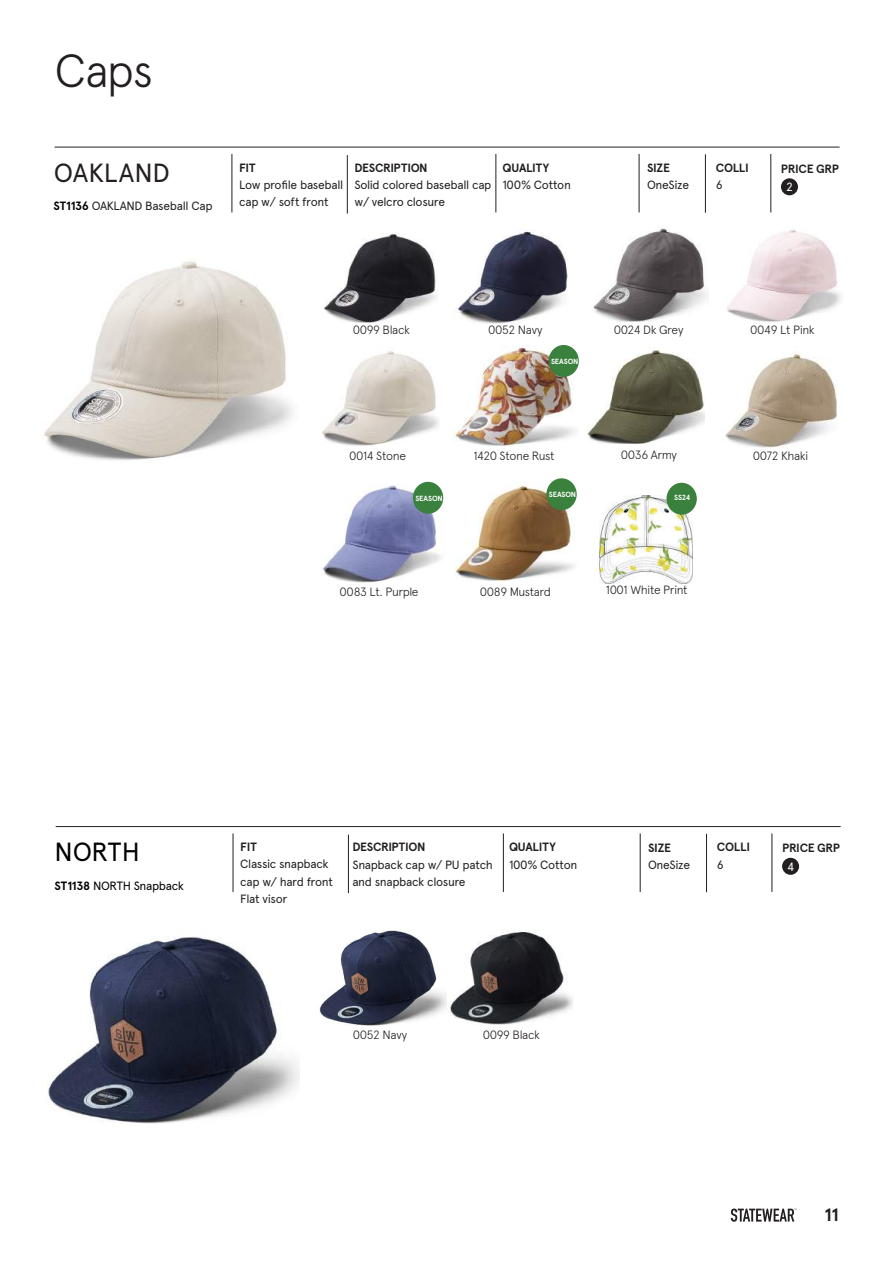
<style>
.page{position:relative;width:893px;height:1263px;background:#fff}
.page>*{position:absolute;margin:0;border:0;box-sizing:border-box;transform-origin:0 0}
.t1{font:300 46.5px "Apercu";color:#231f20}
.t2{font:26.25px "Apercu";letter-spacing:-.005em;color:#231f20}
.t3{font:26.25px "Apercu";letter-spacing:-.015em;color:#000}
.t4{font:700 18px "Apercu";color:#231f20}
.t5{font:12px/17.2px "Apercu";letter-spacing:-.025em;color:#231f20}
.t6{font:300 12px "Apercu";letter-spacing:-.035em;color:#231f20}
.t7{font:700 12px "Apercu";letter-spacing:-.025em;color:#231f20}
.t8{font:12px "Apercu";letter-spacing:-.03em;color:#000}
.t9{font:12px "Apercu";color:#fff}
.t10{font:700 7.5px "Apercu";letter-spacing:-.015em;color:#fff}
.s1{font-weight:700;color:#000}
.s2{font-weight:700}
</style>
<div class="page">
<svg style="left:731px;top:1208px;width:65px;height:14px"></svg>
<img style="left:324px;top:234px;width:112px;height:88px">
<img style="left:456px;top:231px;width:112px;height:93px">
<img style="left:593px;top:228px;width:114px;height:93px">
<img style="left:726px;top:229px;width:115px;height:92px">
<img style="left:455px;top:482px;width:122px;height:99px">
<img style="left:454px;top:345px;width:124px;height:101px">
<img style="left:588px;top:349px;width:117px;height:94px">
<img style="left:321px;top:485px;width:123px;height:98px">
<img style="left:44px;top:261px;width:249px;height:200px">
<hr style="left:55px;top:147px;width:784px;height:1px;background:#231f20">
<div style="left:781px;top:178px;width:17px;height:17px;background:#231f20;border-radius:50%"></div>
<hr style="left:232px;top:154px;width:1px;height:58px;background:#231f20">
<hr style="left:495px;top:154px;width:1px;height:58px;background:#231f20">
<hr style="left:639px;top:154px;width:1px;height:58px;background:#231f20">
<hr style="left:770px;top:154px;width:1px;height:58px;background:#231f20">
<hr style="left:705px;top:154px;width:1px;height:59px;background:#231f20">
<hr style="left:347px;top:155px;width:1px;height:59px;background:#231f20">
<img style="left:322px;top:351px;width:117px;height:95px">
<img style="left:725px;top:352px;width:112px;height:96px">
<img style="left:47px;top:937px;width:252px;height:186px">
<img style="left:319px;top:930px;width:254px;height:95px">
<hr style="left:56px;top:826px;width:785px;height:1px;background:#231f20">
<div style="left:782px;top:858px;width:17px;height:17px;background:#231f20;border-radius:50%"></div>
<hr style="left:233px;top:833px;width:1px;height:59px;background:#231f20">
<hr style="left:503px;top:833px;width:1px;height:59px;background:#231f20">
<hr style="left:640px;top:833px;width:1px;height:59px;background:#231f20">
<hr style="left:771px;top:833px;width:1px;height:59px;background:#231f20">
<hr style="left:706px;top:834px;width:1px;height:58px;background:#231f20">
<hr style="left:348px;top:834px;width:1px;height:59px;background:#231f20">
<div style="left:414px;top:483px;width:28px;height:30px;background:#3a813d;border-radius:50%"></div>
<div style="left:413px;top:482px;width:30px;height:32px;border:2px solid #3a813d;border-radius:50%"></div>
<div style="left:547px;top:479px;width:29px;height:30px;background:#3a813d;border-radius:50%"></div>
<div style="left:546px;top:478px;width:31px;height:32px;border:2px solid #3a813d;border-radius:50%"></div>
<div style="left:549px;top:346px;width:29px;height:30px;background:#3a813d;border-radius:50%"></div>
<div style="left:549px;top:345px;width:30px;height:32px;border:2px solid #3a813d;border-radius:50%"></div>
<img style="left:599px;top:495px;width:93px;height:88px">
<div style="left:667px;top:483px;width:29px;height:31px;background:#3a813d;border-radius:50%"></div>
<div style="left:666px;top:483px;width:31px;height:32px;border:2px solid #3a813d;border-radius:50%"></div>
<h1 class="t1" style="left:55px;top:43px;width:100px">Caps</h1>
<h2 class="t2" style="left:54px;top:157px;width:118px">OAKLAND</h2>
<p class="t5" style="left:54px;top:197px;width:161px"><span class="s1">ST1136</span> OAKLAND Baseball Cap</p>
<p class="t7" style="left:239px;top:160px;width:18px">FIT</p>
<p class="t5" style="left:239px;top:176px;width:106px">Low profile baseball cap w/ soft front</p>
<p class="t7" style="left:354px;top:160px;width:75px">DESCRIPTION</p>
<p class="t5" style="left:354px;top:176px;width:138px">Solid colored baseball cap w/ velcro closure</p>
<p class="t7" style="left:503px;top:160px;width:48px">QUALITY</p>
<p class="t5" style="left:503px;top:176px;width:70px">100% Cotton</p>
<p class="t7" style="left:647px;top:161px;width:24px">SIZE</p>
<p class="t5" style="left:647px;top:176px;width:43px">OneSize</p>
<p class="t7" style="left:716px;top:160px;width:35px">COLLI</p>
<p class="t5" style="left:716px;top:176px;width:8px">6</p>
<p class="t7" style="left:781px;top:161px;width:59px">PRICE GRP</p>
<p class="t9" style="left:786px;top:180px;width:8px">2</p>
<p class="t6" style="left:353px;top:323px;width:59px">0099 Black</p>
<p class="t6" style="left:488px;top:323px;width:56px">0052 Navy</p>
<p class="t6" style="left:614px;top:323px;width:71px">0024 Dk Grey</p>
<p class="t6" style="left:750px;top:323px;width:66px">0049 Lt Pink</p>
<p class="t10" style="left:551px;top:357px;width:29px">SEASON</p>
<p class="t6" style="left:349px;top:449px;width:58px">0014 Stone</p>
<p class="t6" style="left:473px;top:448px;width:83px">1420 Stone Rust</p>
<p class="t6" style="left:621px;top:448px;width:58px">0036 Army</p>
<p class="t6" style="left:753px;top:449px;width:57px">0072 Khaki</p>
<p class="t10" style="left:415px;top:494px;width:29px">SEASON</p>
<p class="t10" style="left:549px;top:490px;width:29px">SEASON</p>
<p class="t10" style="left:674px;top:492px;width:18px">SS24</p>
<p class="t6" style="left:340px;top:584px;width:80px">0083 Lt. Purple</p>
<p class="t6" style="left:480px;top:584px;width:73px">0089 Mustard</p>
<p class="t6" style="left:606px;top:583px;width:83px">1001 White Print</p>
<h2 class="t3" style="left:55px;top:836px;width:87px">NORTH</h2>
<p class="t7" style="left:717px;top:840px;width:35px">COLLI</p>
<p class="t5" style="left:717px;top:856px;width:8px">6</p>
<p class="t7" style="left:240px;top:840px;width:18px">FIT</p>
<p class="t5" style="left:240px;top:855px;width:94px">Classic snapback cap w/ hard front<br>Flat visor</p>
<p class="t7" style="left:352px;top:840px;width:75px">DESCRIPTION</p>
<p class="t5" style="left:352px;top:855px;width:142px">Snapback cap w/ PU patch and snapback closure</p>
<p class="t7" style="left:509px;top:840px;width:48px">QUALITY</p>
<p class="t5" style="left:509px;top:855px;width:70px">100% Cotton</p>
<p class="t7" style="left:648px;top:840px;width:24px">SIZE</p>
<p class="t5" style="left:648px;top:856px;width:43px">OneSize</p>
<p class="t8" style="left:55px;top:878px;width:131px"><span class="s2">ST1138</span> NORTH Snapback</p>
<p class="t7" style="left:782px;top:841px;width:59px">PRICE GRP</p>
<p class="t9" style="left:787px;top:859px;width:9px">4</p>
<p class="t6" style="left:353px;top:1027px;width:56px">0052 Navy</p>
<p class="t6" style="left:483px;top:1027px;width:59px">0099 Black</p>
<h3 class="t4" style="left:824px;top:1204px;width:16px">11</h3>
</div>
